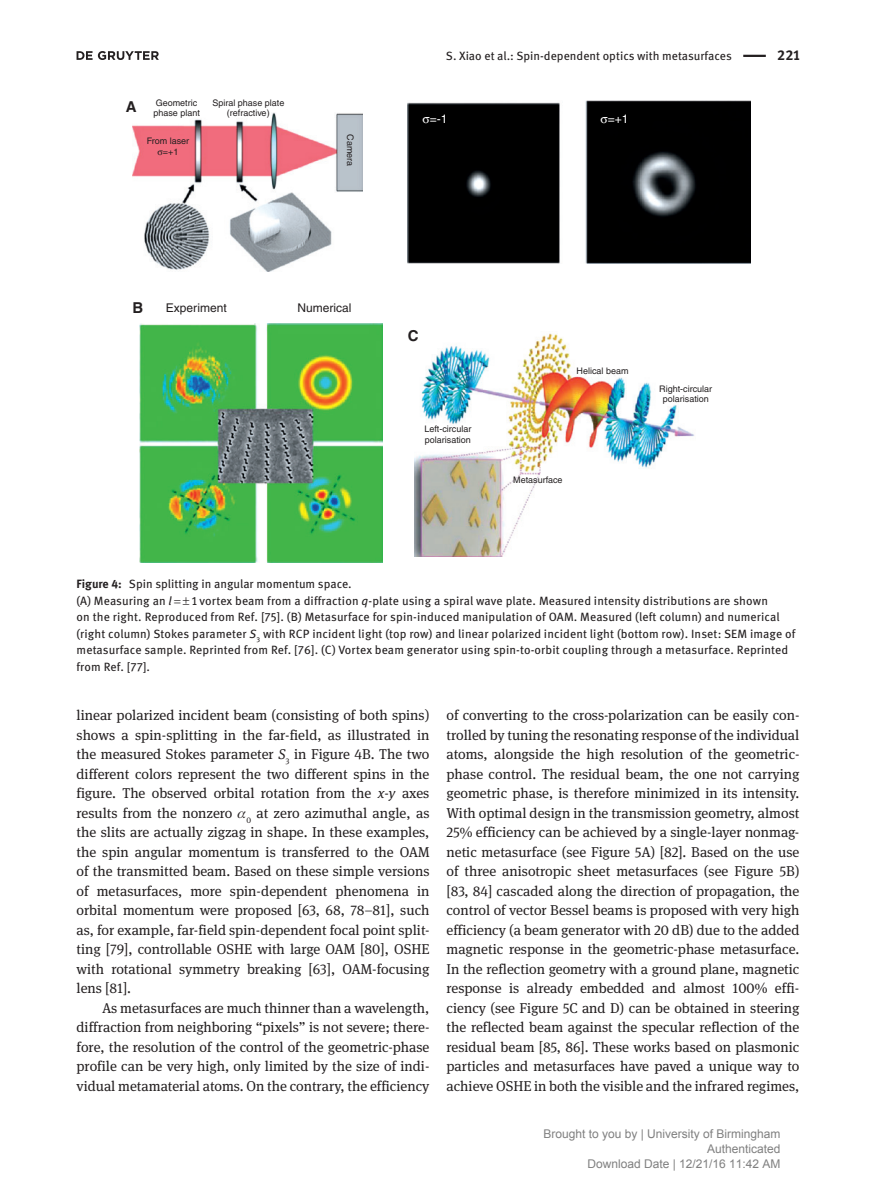
<style>
.page{position:relative;width:893px;height:1191px;background:#fff}
.page>*{position:absolute;margin:0;border:0;box-sizing:border-box;transform-origin:0 0}
.t1{font:700 15px "Helvetica";color:#231f20}
.t2{font:14.25px/19.5px "DG Meta Serif Science";color:#231f20;text-align:justify}
.t3{font:700 14.25px "DG Meta Science";color:#231f20}
.t4{font:12px/16.5px "DG Meta Science";letter-spacing:.005em;color:#231f20}
.t5{font:12px/15px "Arial";color:#808080;text-align:right}
.t6{font:12px "Helvetica";color:#231f20}
.t7{font:12px "Helvetica";color:#fff}
.t8{font:9px/10.8px "Helvetica";color:#231f20}
.s1{font-weight:700}
.s2{font-style:italic}
</style>
<div class="page">
<hr style="left:743px;top:55px;width:23px;height:2px;background:#231f20">
<img style="left:133px;top:113px;width:229px;height:159px">
<img style="left:407px;top:100px;width:343px;height:163px">
<img style="left:139px;top:323px;width:244px;height:239px">
<img style="left:414px;top:333px;width:281px;height:223px">
<svg style="left:77px;top:51px;width:82px;height:9px"></svg>
<svg style="left:158px;top:151px;width:5px;height:4px"></svg>
<svg style="left:423px;top:117px;width:6px;height:6px"></svg>
<svg style="left:601px;top:117px;width:7px;height:6px"></svg>
<p class="t1" style="left:126px;top:98px;width:12px">A</p>
<p class="t8" style="left:153px;top:97px;width:48px">Geometric phase plant</p>
<p class="t8" style="left:163px;top:136px;width:28px;text-indent:-16px">From laser =+1</p>
<p class="t8" style="left:212px;top:97px;width:74px;text-align:center">Spiral phase plate (refractive)</p>
<p class="t8" style="left:356px;top:134px;width:33px;rotate:90deg">Camera</p>
<p class="t1" style="left:132px;top:298px;width:12px">B</p>
<p class="t6" style="left:166px;top:301px;width:62px">Experiment</p>
<p class="t6" style="left:297px;top:301px;width:56px">Numerical</p>
<p class="t4" style="left:446px;top:47px;width:287px">S. Xiao et al.: Spin-dependent optics with metasurfaces</p>
<p class="t3" style="left:777px;top:44px;width:24px">221</p>
<p class="t7" style="left:430px;top:112px;width:19px">=-1</p>
<p class="t7" style="left:608px;top:112px;width:22px">=+1</p>
<p class="t1" style="left:408px;top:326px;width:12px">C</p>
<p class="t8" style="left:424px;top:423px;width:49px">Left-circular polarisation</p>
<p class="t8" style="left:577px;top:365px;width:54px">Helical beam</p>
<p class="t8" style="left:513px;top:475px;width:51px">Metasurface</p>
<p class="t8" style="left:659px;top:383px;width:55px;text-align:center">Right-circular polarisation</p>
<p class="t4" style="left:77px;top:575px;width:277px"><span class="s1">Figure 4:</span> Spin splitting in angular momentum space. (A) Measuring an <span class="s2">l</span></p>
<p class="t4" style="left:77px;top:592px;width:721px;text-indent:115px">1 vortex beam from a diffraction <span class="s2">q</span>-plate using a spiral wave plate. Measured intensity distributions are shown<br>on the right. Reproduced from Ref. [75]. (B) Metasurface for spin-induced manipulation of OAM. Measured (left column) and numerical (right column) Stokes parameter <span class="s2">S</span><sub>3</sub> with RCP incident light (top row) and linear polarized incident light (bottom row). Inset: SEM image of metasurface sample. Reprinted from Ref. [76]. (C) Vortex beam generator using spin-to-orbit coupling through a metasurface. Reprinted from Ref. [77].</p>
<p class="t2" style="left:77px;top:705px;width:354px">linear polarized incident beam (consisting of both spins) shows a spin-splitting in the far-field, as illustrated in the measured Stokes parameter <span class="s2">S</span><sub>3</sub> in Figure 4B. The two different colors represent the two different spins in the figure. The observed orbital rotation from the <span class="s2">x</span>-<span class="s2">y</span> axes results from the nonzero <sub>0</sub> at zero azimuthal angle, as the slits are actually zigzag in shape. In these examples, the spin angular momentum is transferred to the OAM of the transmitted beam. Based on these simple versions of metasurfaces, more spin-dependent phenomena in orbital momentum were proposed [63, 68, 78–81], such as, for example, far-field spin-dependent focal point split&shy;ting [79], controllable OSHE with large OAM [80], OSHE with rotational symmetry breaking [63], OAM-focusing lens [81].</p>
<p class="t2" style="left:77px;top:998px;width:354px;text-indent:26px">As metasurfaces are much thinner than a wavelength, diffraction from neighboring “pixels” is not severe; there&shy;fore, the resolution of the control of the geometric-phase profile can be very high, only limited by the size of indi&shy;vidual metamaterial atoms. On the contrary, the efficiency</p>
<p class="t2" style="left:446px;top:705px;width:354px">of converting to the cross-polarization can be easily con&shy;trolled by tuning the resonating response of the individual atoms, alongside the high resolution of the geometric&shy;phase control. The residual beam, the one not carrying geometric phase, is therefore minimized in its intensity.<br>With optimal design in the transmission geometry, almost 25% efficiency can be achieved by a single-layer nonmag&shy;netic metasurface (see Figure 5A) [82]. Based on the use of three anisotropic sheet metasurfaces (see Figure 5B) [83, 84] cascaded along the direction of propagation, the control of vector Bessel beams is proposed with very high efficiency (a beam generator with 20 dB) due to the added magnetic response in the geometric-phase metasurface.<br>In the reflection geometry with a ground plane, magnetic response is already embedded and almost 100% effi&shy;ciency (see Figure 5C and D) can be obtained in steering the reflected beam against the specular reflection of the residual beam [85, 86]. These works based on plasmonic particles and metasurfaces have paved a unique way to achieve OSHE in both the visible and the infrared regimes,</p>
<p class="t5" style="left:543px;top:1127px;width:239px">Brought to you by | University of Birmingham<br>Authenticated<br>Download Date | 12/21/16 11:42 AM</p>
</div>
